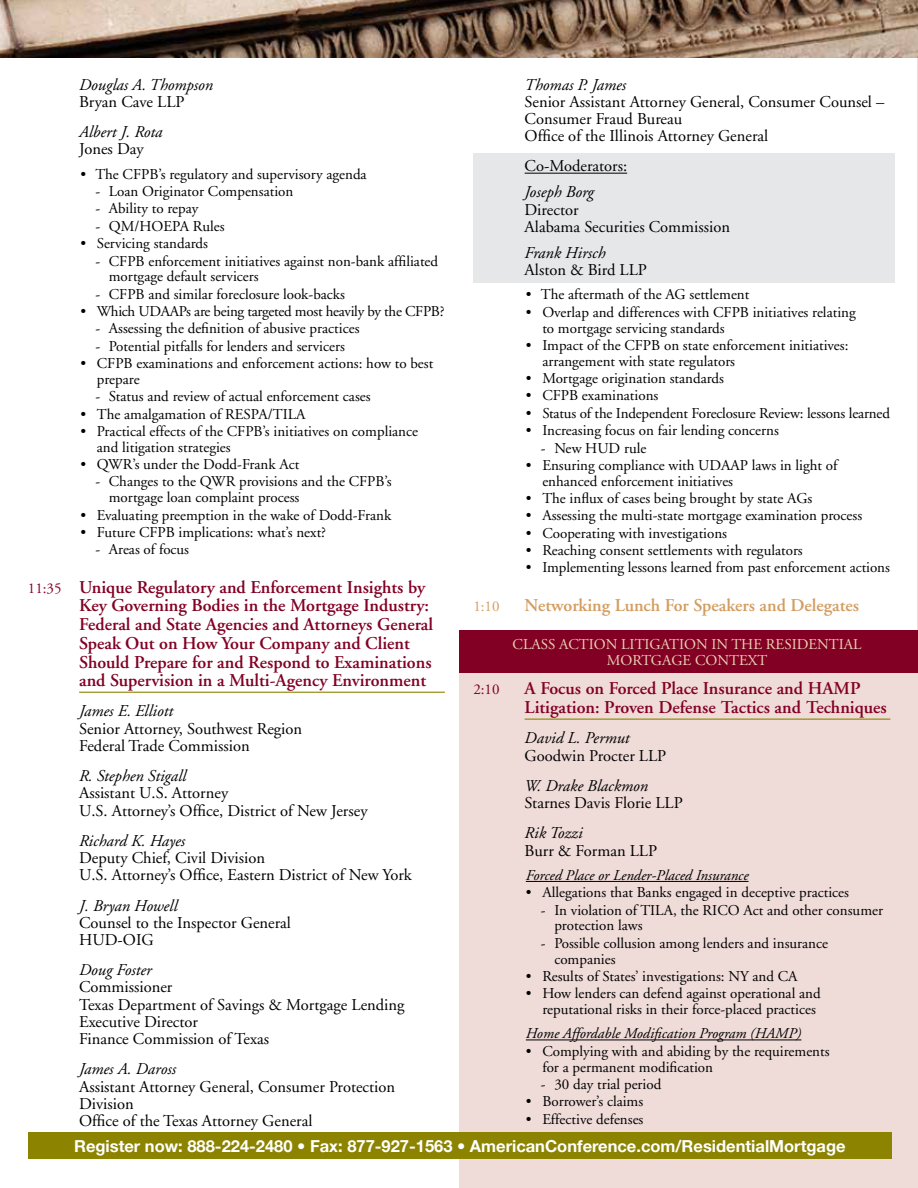
<style>
.page{position:relative;width:918px;height:1188px;background:#fff}
.page>*{position:absolute;margin:0;border:0;box-sizing:border-box;transform-origin:0 0}
.t1{font:600 18px/18.8px "Adobe Garamond";color:#820024}
.t2{font:600 18px "Adobe Garamond";color:#d39d60}
.t3{font:16.5px/17.2px "Adobe Garamond";color:#000}
.t4{font:italic 16.5px "Adobe Garamond";color:#000}
.t5{font:700 16.5px "Helvetica Neue";color:#fff}
.t6{font:15px/15.8px "Adobe Garamond";color:#000}
.t7{font:italic 15px "Adobe Garamond";color:#000}
.t8{font:15px/15.8px "Adobe Garamond";color:#ecd1b4;text-align:center}
.t9{font:15px "Adobe Garamond";letter-spacing:-.02em;color:#000}
.t10{font:15px "Adobe Garamond";color:#d39d60}
.t11{font:15px "Adobe Garamond";color:#820024}
.s1{font-weight:400;font-size:15px}
</style>
<div class="page">
<div style="left:473px;top:153px;width:422px;height:130px;background:#e6e7e8"></div>
<div style="left:460px;top:661px;width:458px;height:527px;background:#efdbd8"></div>
<div style="left:459px;top:631px;width:459px;height:42px;background:#820024"></div>
<div style="left:28px;top:1132px;width:864px;height:27px;background:#8c8400"></div>
<hr style="left:79px;top:692px;width:366px;height:1px;background:#8c8400">
<hr style="left:525px;top:173px;width:102px;height:1px;background:#000">
<hr style="left:525px;top:719px;width:365px;height:1px;background:#8c8400">
<hr style="left:526px;top:881px;width:223px;height:1px;background:#000">
<hr style="left:526px;top:1040px;width:275px;height:1px;background:#000">
<img style="left:0;top:0;width:918px;height:58px">
<p class="t4" style="left:79px;top:76px;width:136px">Douglas A. Thompson</p>
<p class="t3" style="left:79px;top:93px;width:107px">Bryan Cave LLP</p>
<p class="t4" style="left:79px;top:123px;width:85px">Albert J. Rota</p>
<p class="t3" style="left:79px;top:141px;width:66px">Jones Day</p>
<p class="t6" style="left:80px;top:166px;width:288px">• The CFPB’s regulatory and supervisory agenda</p>
<p class="t6" style="left:95px;top:184px;width:200px">- Loan Originator Compensation</p>
<p class="t6" style="left:95px;top:201px;width:105px">- Ability to repay</p>
<p class="t6" style="left:95px;top:219px;width:131px">- QM/HOEPA Rules</p>
<p class="t6" style="left:80px;top:236px;width:129px">• Servicing standards</p>
<p class="t6" style="left:109px;top:253px;width:331px;text-indent:-13px">- CFPB enforcement initiatives against non-bank affiliated mortgage default servicers</p>
<p class="t6" style="left:95px;top:286px;width:251px">- CFPB and similar foreclosure look-backs</p>
<p class="t9" style="left:80px;top:303px;width:366px">• Which UDAAPs are being targeted most heavily by the CFPB?</p>
<p class="t6" style="left:95px;top:321px;width:266px">- Assessing the definition of abusive practices</p>
<p class="t6" style="left:95px;top:338px;width:251px">- Potential pitfalls for lenders and servicers</p>
<p class="t6" style="left:97px;top:356px;width:338px;text-indent:-17px">• CFPB examinations and enforcement actions: how to best prepare</p>
<p class="t6" style="left:95px;top:389px;width:277px">- Status and review of actual enforcement cases</p>
<p class="t6" style="left:80px;top:406px;width:227px">• The amalgamation of RESPA/TILA</p>
<p class="t6" style="left:97px;top:424px;width:323px;text-indent:-17px">• Practical effects of the CFPB’s initiatives on compliance and litigation strategies</p>
<p class="t6" style="left:80px;top:457px;width:220px">• QWR’s under the Dodd-Frank Act</p>
<p class="t6" style="left:109px;top:474px;width:284px;text-indent:-13px">- Changes to the QWR provisions and the CFPB’s mortgage loan complaint process</p>
<p class="t6" style="left:80px;top:507px;width:312px">• Evaluating preemption in the wake of Dodd-Frank</p>
<p class="t6" style="left:80px;top:525px;width:247px">• Future CFPB implications: what’s next?</p>
<p class="t6" style="left:95px;top:542px;width:95px">- Areas of focus</p>
<p class="t1" style="left:79px;top:578px;width:356px;text-indent:-51px"><span class="s1">11:35</span> Unique Regulatory and Enforcement Insights by Key Governing Bodies in the Mortgage Industry:<br>Federal and State Agencies and Attorneys General Speak Out on How Your Company and Client Should Prepare for and Respond to Examinations and Supervision in a Multi-Agency Environment</p>
<p class="t4" style="left:79px;top:702px;width:95px">James E. Elliott</p>
<p class="t3" style="left:79px;top:720px;width:225px">Senior Attorney, Southwest Region<br>Federal Trade Commission</p>
<p class="t4" style="left:79px;top:767px;width:109px">R. Stephen Stigall</p>
<p class="t3" style="left:79px;top:785px;width:290px">Assistant U.S. Attorney<br>U.S. Attorney’s Office, District of New Jersey</p>
<p class="t4" style="left:79px;top:832px;width:108px">Richard K. Hayes</p>
<p class="t3" style="left:79px;top:850px;width:334px">Deputy Chief, Civil Division<br>U.S. Attorney’s Office, Eastern District of New York</p>
<p class="t4" style="left:79px;top:897px;width:100px">J. Bryan Howell</p>
<p class="t3" style="left:79px;top:914px;width:213px">Counsel to the Inspector General<br>HUD-OIG</p>
<p class="t4" style="left:79px;top:961px;width:74px">Doug Foster</p>
<p class="t3" style="left:79px;top:979px;width:327px">Commissioner<br>Texas Department of Savings &amp; Mortgage Lending<br>Executive Director<br>Finance Commission of Texas</p>
<p class="t4" style="left:79px;top:1060px;width:98px">James A. Daross</p>
<p class="t3" style="left:79px;top:1078px;width:318px">Assistant Attorney General, Consumer Protection<br>Division<br>Office of the Texas Attorney General</p>
<p class="t4" style="left:525px;top:76px;width:103px">Thomas P. James</p>
<p class="t3" style="left:525px;top:93px;width:361px">Senior Assistant Attorney General, Consumer Counsel –<br>Consumer Fraud Bureau<br>Office of the Illinois Attorney General</p>
<p class="t3" style="left:525px;top:158px;width:104px">Co-Moderators:</p>
<p class="t4" style="left:525px;top:183px;width:71px">Joseph Borg</p>
<p class="t3" style="left:525px;top:201px;width:207px">Director<br>Alabama Securities Commission</p>
<p class="t4" style="left:525px;top:244px;width:82px">Frank Hirsch</p>
<p class="t3" style="left:525px;top:262px;width:124px">Alston &amp; Bird LLP</p>
<p class="t6" style="left:526px;top:287px;width:225px">• The aftermath of the AG settlement</p>
<p class="t6" style="left:542px;top:305px;width:315px;text-indent:-17px">• Overlap and differences with CFPB initiatives relating to mortgage servicing standards</p>
<p class="t6" style="left:542px;top:338px;width:308px;text-indent:-17px">• Impact of the CFPB on state enforcement initiatives: arrangement with state regulators</p>
<p class="t6" style="left:526px;top:371px;width:200px">• Mortgage origination standards</p>
<p class="t6" style="left:526px;top:388px;width:134px">• CFPB examinations</p>
<p class="t6" style="left:526px;top:406px;width:366px">• Status of the Independent Foreclosure Review: lessons learned</p>
<p class="t6" style="left:526px;top:423px;width:255px">• Increasing focus on fair lending concerns</p>
<p class="t6" style="left:541px;top:440px;width:107px">- New HUD rule</p>
<p class="t6" style="left:542px;top:458px;width:297px;text-indent:-17px">• Ensuring compliance with UDAAP laws in light of enhanced enforcement initiatives</p>
<p class="t6" style="left:526px;top:491px;width:288px">• The influx of cases being brought by state AGs</p>
<p class="t6" style="left:526px;top:508px;width:338px">• Assessing the multi-state mortgage examination process</p>
<p class="t6" style="left:526px;top:526px;width:203px">• Cooperating with investigations</p>
<p class="t6" style="left:526px;top:543px;width:278px">• Reaching consent settlements with regulators</p>
<p class="t6" style="left:526px;top:560px;width:366px">• Implementing lessons learned from past enforcement actions</p>
<p class="t10" style="left:473px;top:598px;width:28px">1:10</p>
<p class="t2" style="left:525px;top:595px;width:336px">Networking Lunch For Speakers and Delegates</p>
<p class="t8" style="left:513px;top:637px;width:350px">CLASS ACTION LITIGATION IN THE RESIDENTIAL<br>MORTGAGE CONTEXT</p>
<p class="t11" style="left:473px;top:682px;width:28px">2:10</p>
<p class="t1" style="left:525px;top:680px;width:364px">A Focus on Forced Place Insurance and HAMP<br>Litigation: Proven Defense Tactics and Techniques</p>
<p class="t4" style="left:525px;top:729px;width:107px">David L. Permut</p>
<p class="t3" style="left:525px;top:747px;width:143px">Goodwin Procter LLP</p>
<p class="t4" style="left:525px;top:777px;width:125px">W. Drake Blackmon</p>
<p class="t3" style="left:525px;top:795px;width:160px">Starnes Davis Florie LLP</p>
<p class="t4" style="left:525px;top:824px;width:59px">Rik Tozzi</p>
<p class="t3" style="left:525px;top:842px;width:134px">Burr &amp; Forman LLP</p>
<p class="t7" style="left:526px;top:867px;width:224px">Forced Place or Lender-Placed Insurance</p>
<p class="t6" style="left:526px;top:885px;width:325px">• Allegations that Banks engaged in deceptive practices</p>
<p class="t6" style="left:554px;top:902px;width:330px;text-indent:-13px">- In violation of TILA, the RICO Act and other consumer protection laws</p>
<p class="t6" style="left:554px;top:936px;width:275px;text-indent:-13px">- Possible collusion among lenders and insurance companies</p>
<p class="t6" style="left:526px;top:969px;width:273px">• Results of States’ investigations: NY and CA</p>
<p class="t6" style="left:542px;top:986px;width:280px;text-indent:-17px">• How lenders can defend against operational and reputational risks in their force-placed practices</p>
<p class="t7" style="left:526px;top:1026px;width:277px">Home Affordable Modification Program (HAMP)</p>
<p class="t6" style="left:542px;top:1044px;width:289px;text-indent:-16px">• Complying with and abiding by the requirements for a permanent modification</p>
<p class="t6" style="left:541px;top:1077px;width:122px">- 30 day trial period</p>
<p class="t6" style="left:526px;top:1094px;width:119px">• Borrower’s claims</p>
<p class="t6" style="left:526px;top:1111px;width:119px">• Effective defenses</p>
<p class="t5" style="left:74px;top:1136px;width:773px">Register now: 888-224-2480 • Fax: 877-927-1563 • AmericanConference.com/ResidentialMortgage</p>
</div>
